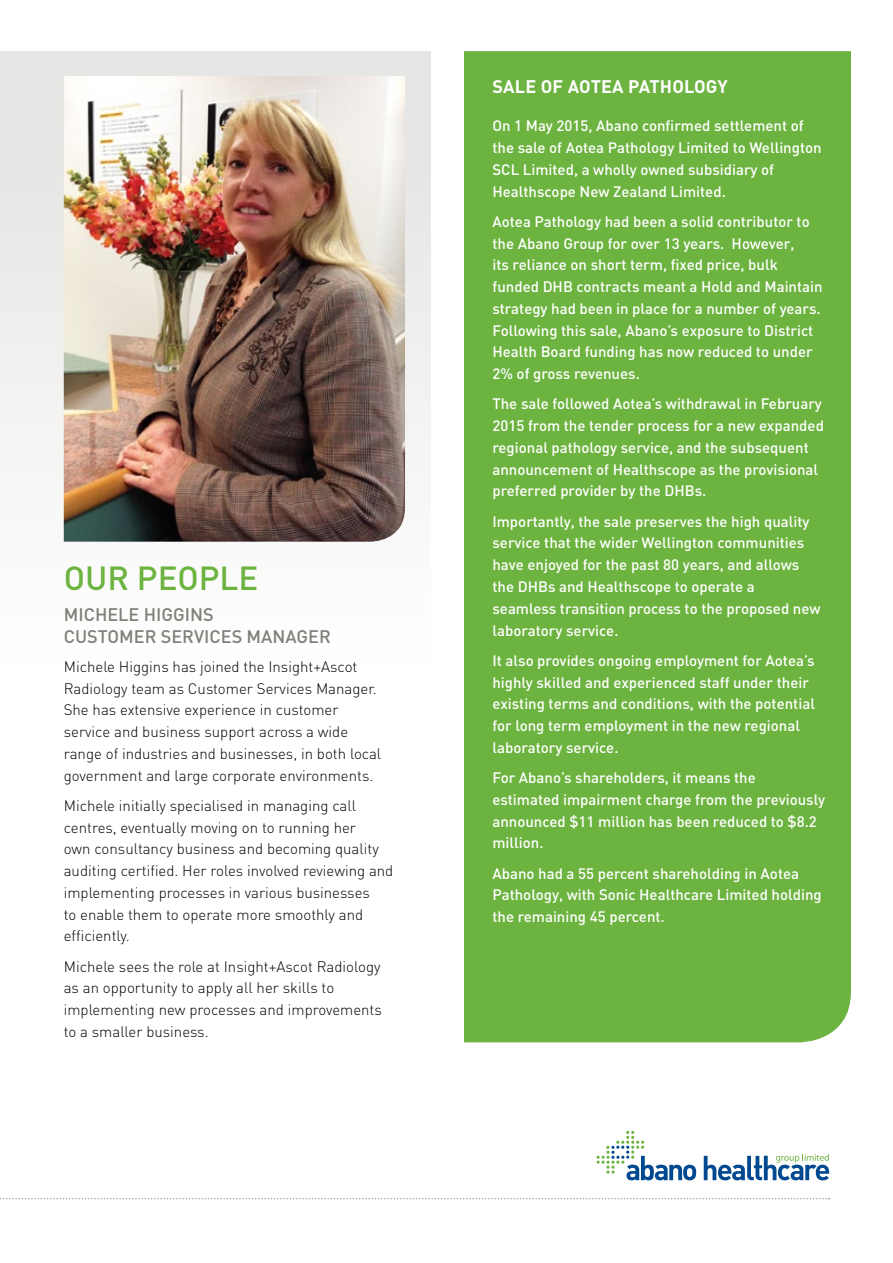
<style>
.page{position:relative;width:893px;height:1263px;background:#fff}
.page>*{position:absolute;margin:0;border:0;box-sizing:border-box;transform-origin:0 0}
.t1{font:500 33px "DIN";color:#6cb33f}
.t2{font:500 18px/22.5px "DIN";color:#808078}
.t3{font:700 18px "DIN";letter-spacing:.01em;color:#fff}
.t4{font:500 15px/21.8px "DIN";color:#fff}
.t5{font:300 15px/21.8px "DIN";color:#000}
</style>
<div class="page">
<svg style="left:704px;top:1154px;width:125px;height:26px"></svg>
<svg style="left:597px;top:1131px;width:99px;height:49px"></svg>
<svg style="left:0;top:1198px;width:829px;height:1px"></svg>
<div style="left:0;top:51px;width:430px;height:819px;background:linear-gradient(to bottom,#e4e4e2,#fff)"></div>
<img style="left:64px;top:76px;width:341px;height:466px">
<div style="left:464px;top:51px;width:387px;height:991px;background:#6cb33f"></div>
<h1 class="t1" style="left:64px;top:557px;width:196px">OUR PEOPLE</h1>
<p class="t2" style="left:64px;top:602px;width:269px">MICHELE HIGGINS<br>CUSTOMER SERVICES MANAGER</p>
<p class="t5" style="left:64px;top:655px;width:319px">Michele Higgins has joined the Insight+Ascot Radiology team as Customer Services Manager.<br>She has extensive experience in customer service and business support across a wide range of industries and businesses, in both local government and large corporate environments.</p>
<p class="t5" style="left:64px;top:794px;width:331px">Michele initially specialised in managing call centres, eventually moving on to running her<br>own consultancy business and becoming quality auditing certified. Her roles involved reviewing and implementing processes in various businesses<br>to enable them to operate more smoothly and efficiently.</p>
<p class="t5" style="left:64px;top:955px;width:320px">Michele sees the role at Insight+Ascot Radiology as an opportunity to apply all her skills to implementing new processes and improvements to a smaller business.</p>
<p class="t3" style="left:492px;top:74px;width:237px">SALE OF AOTEA PATHOLOGY</p>
<p class="t4" style="left:492px;top:115px;width:331px">On 1 May 2015, Abano confirmed settlement of the sale of Aotea Pathology Limited to Wellington SCL Limited, a wholly owned subsidiary of Healthscope New Zealand Limited.</p>
<p class="t4" style="left:492px;top:210px;width:332px">Aotea Pathology had been a solid contributor to the Abano Group for over 13 years. However,<br>its reliance on short term, fixed price, bulk funded DHB contracts meant a Hold and Maintain strategy had been in place for a number of years.<br>Following this sale, Abano’s exposure to District Health Board funding has now reduced to under 2% of gross revenues.</p>
<p class="t4" style="left:492px;top:393px;width:333px">The sale followed Aotea’s withdrawal in February 2015 from the tender process for a new expanded regional pathology service, and the subsequent announcement of Healthscope as the provisional preferred provider by the DHBs.</p>
<p class="t4" style="left:492px;top:510px;width:330px">Importantly, the sale preserves the high quality service that the wider Wellington communities have enjoyed for the past 80 years, and allows the DHBs and Healthscope to operate a seamless transition process to the proposed new laboratory service.</p>
<p class="t4" style="left:492px;top:649px;width:324px">It also provides ongoing employment for Aotea’s highly skilled and experienced staff under their existing terms and conditions, with the potential for long term employment in the new regional laboratory service.</p>
<p class="t4" style="left:492px;top:766px;width:334px">For Abano’s shareholders, it means the estimated impairment charge from the previously announced $11 million has been reduced to $8.2 million.</p>
<p class="t4" style="left:492px;top:862px;width:331px">Abano had a 55 percent shareholding in Aotea<br>Pathology, with Sonic Healthcare Limited holding the remaining 45 percent.</p>
</div>
